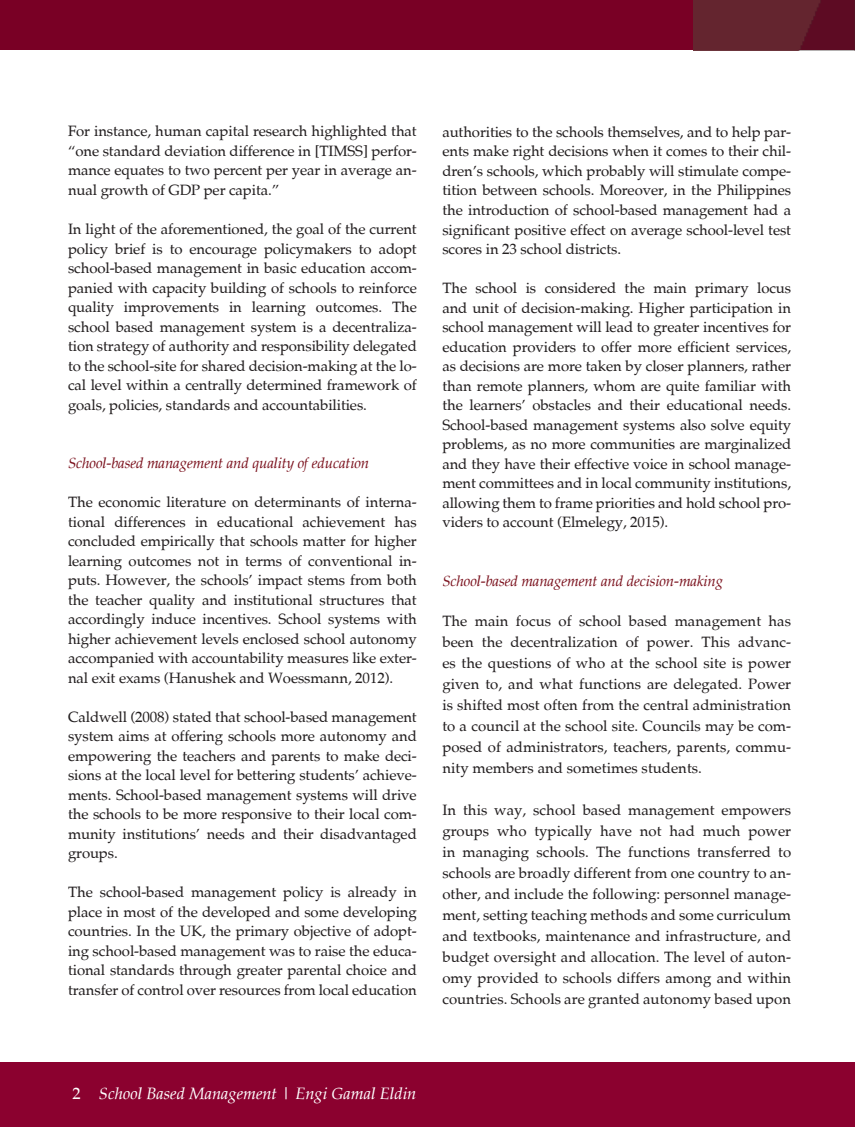
<style>
.page{position:relative;width:855px;height:1127px;background:#fff}
.page>*{position:absolute;margin:0;border:0;box-sizing:border-box;transform-origin:0 0}
.t1{font:italic 16.5px "Palatia";color:#fff}
.references{font:15px/19.5px "Palatia";letter-spacing:-.01em;color:#231f20;text-align:justify}
.references-2{font:italic 15px "Palatia";letter-spacing:-.01em;color:#7b121e}
.s1{font-style:normal}
</style>
<div class="page">
<div style="left:0;top:0;width:855px;height:50px;background:#790025"></div>
<img style="left:693px;top:0;width:162px;height:50px">
<div style="left:0;top:1062px;width:855px;height:65px;background:#8b012f"></div>
<p class="references" style="left:68px;top:122px;width:350px">For instance, human capital research highlighted that “one standard deviation difference in [TIMSS] perfor&shy;mance equates to two percent per year in average an&shy;nual growth of GDP per capita.”</p>
<p class="references" style="left:68px;top:219px;width:350px">In light of the aforementioned, the goal of the current policy brief is to encourage policymakers to adopt school-based management in basic education accom&shy;panied with capacity building of schools to reinforce quality improvements in learning outcomes. The school based management system is a decentraliza&shy;tion strategy of authority and responsibility delegated to the school-site for shared decision-making at the lo&shy;cal level within a centrally determined framework of goals, policies, standards and accountabilities.</p>
<p class="references-2" style="left:68px;top:454px;width:303px">School-based management and quality of education</p>
<p class="references" style="left:68px;top:492px;width:350px">The economic literature on determinants of interna&shy;tional differences in educational achievement has concluded empirically that schools matter for higher learning outcomes not in terms of conventional in&shy;puts. However, the schools’ impact stems from both the teacher quality and institutional structures that accordingly induce incentives. School systems with higher achievement levels enclosed school autonomy accompanied with accountability measures like exter&shy;nal exit exams (Hanushek and Woessmann, 2012).</p>
<p class="references" style="left:68px;top:707px;width:350px">Caldwell (2008) stated that school-based management system aims at offering schools more autonomy and empowering the teachers and parents to make deci&shy;sions at the local level for bettering students’ achieve&shy;ments. School-based management systems will drive the schools to be more responsive to their local com&shy;munity institutions’ needs and their disadvantaged groups.</p>
<p class="references" style="left:68px;top:882px;width:350px">The school-based management policy is already in place in most of the developed and some developing countries. In the UK, the primary objective of adopt&shy;ing school-based management was to raise the educa&shy;tional standards through greater parental choice and transfer of control over resources from local education</p>
<p class="references" style="left:442px;top:122px;width:350px">authorities to the schools themselves, and to help par&shy;ents make right decisions when it comes to their chil&shy;dren’s schools, which probably will stimulate compe&shy;tition between schools. Moreover, in the Philippines the introduction of school-based management had a significant positive effect on average school-level test scores in 23 school districts.</p>
<p class="references" style="left:442px;top:278px;width:350px">The school is considered the main primary locus and unit of decision-making. Higher participation in school management will lead to greater incentives for education providers to offer more efficient services, as decisions are more taken by closer planners, rather than remote planners, whom are quite familiar with the learners’ obstacles and their educational needs.<br>School-based management systems also solve equity problems, as no more communities are marginalized and they have their effective voice in school manage&shy;ment committees and in local community institutions, allowing them to frame priorities and hold school pro&shy;viders to account (Elmelegy, 2015).</p>
<p class="references-2" style="left:442px;top:571px;width:282px">School-based management and decision-making</p>
<p class="references" style="left:442px;top:610px;width:350px;line-height:21px">The main focus of school based management has been the decentralization of power. This advanc&shy;es the questions of who at the school site is power given to, and what functions are delegated. Power is shifted most often from the central administration to a council at the school site. Councils may be com&shy;posed of administrators, teachers, parents, commu&shy;nity members and sometimes students.</p>
<p class="references" style="left:442px;top:799px;width:350px;line-height:21px">In this way, school based management empowers groups who typically have not had much power in managing schools. The functions transferred to schools are broadly different from one country to an&shy;other, and include the following: personnel manage&shy;ment, setting teaching methods and some curriculum and textbooks, maintenance and infrastructure, and budget oversight and allocation. The level of auton&shy;omy provided to schools differs among and within countries. Schools are granted autonomy based upon</p>
<p class="t1" style="left:72px;top:1083px;width:345px"><span class="s1">2</span> School Based Management | Engi Gamal Eldin</p>
</div>
